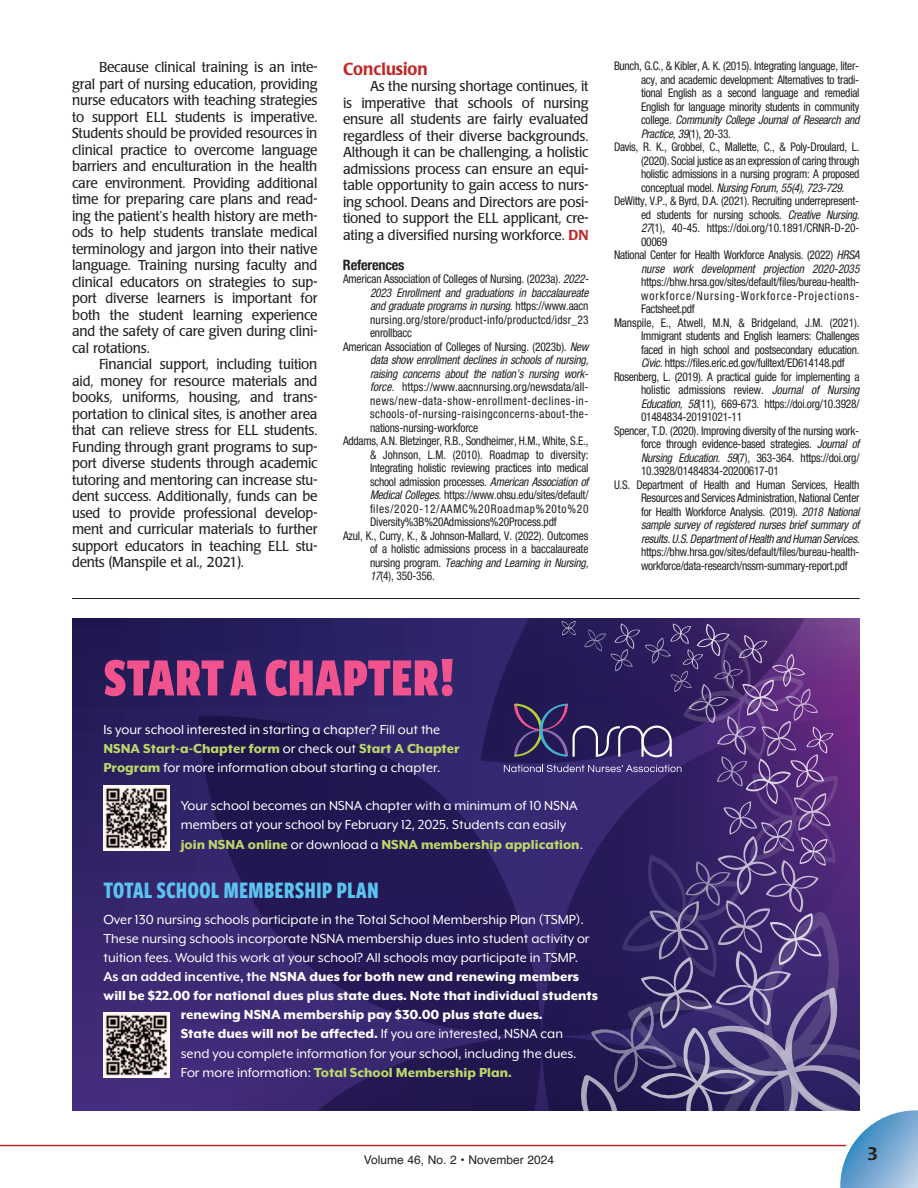
<style>
.page{position:relative;width:918px;height:1188px;background:#fff}
.page>*{position:absolute;margin:0;border:0;box-sizing:border-box;transform-origin:0 0}
.t1{font:900 56.1px "Freight Sans Cmp Pro";color:#f0538d}
.t2{font:700 24.6px "Freight Sans Cmp Pro";color:#5bc3ef}
.t3{font:500 18px "Poppl Laudatio";color:#231f20}
.t4{font:500 17.25px "Poppl Laudatio";color:#c02625;scale:.95 1}
.t5{font:15px/19.2px "Mr Eaves XL Mod OT";color:#fff}
.t6{font:800 15px "Mr Eaves XL Mod OT";color:#fff}
.t7{font:800 15px "Mr Eaves XL Mod OT";color:#bbd76a}
.t8{font:14.25px/16.5px "Poppl Laudatio";letter-spacing:-.01em;color:#231f20;text-align:justify;scale:.95 1}
.t9{font:700 condensed 14.25px "Helvetica Neue";letter-spacing:-.015em;color:#231f20}
.t10{font:condensed 12px/13.5px "Helvetica Neue LT Std";letter-spacing:-.025em;color:#231f20;text-align:justify;scale:.95 1}
.t11{font:12px "Helvetica";color:#231f20}
.s1{font-weight:500;color:#c02625}
.s2{font-style:italic}
.s3{font-weight:800;color:#bbd76a}
.s4{font-weight:700}
.s5{font-weight:400}
.s6{font-weight:400;color:#fff}
</style>
<div class="page">
<hr style="left:0;top:1145px;width:846px;height:1px;background:#c02625">
<hr style="left:72px;top:598px;width:788px;height:1px;background:#231f20">
<div style="left:72px;top:618px;width:787px;height:492px;background:linear-gradient(to bottom,#1e1952,#492f80)"></div>
<svg style="left:480px;top:618px;width:373px;height:3px"></svg>
<svg style="left:198px;top:716px;width:13px;height:320px;background:#332469"></svg>
<img style="left:104px;top:1013px;width:65px;height:65px">
<img style="left:104px;top:786px;width:65px;height:65px">
<svg style="left:211px;top:621px;width:707px;height:567px"></svg>
<p class="t8" style="left:72px;top:61px;width:260px;text-indent:27px">Because clinical training is an inte&shy;gral part of nursing education, providing nurse educators with teaching strategies to support ELL students is imperative.<br>Students should be provided resources in clinical practice to overcome language barriers and enculturation in the health care environment. Providing additional time for preparing care plans and read&shy;ing the patient’s health history are meth&shy;ods to help students translate medical terminology and jargon into their native language. Training nursing faculty and clinical educators on strategies to sup&shy;port diverse learners is important for both the student learning experience and the safety of care given during clini&shy;cal rotations.</p>
<p class="t8" style="left:72px;top:358px;width:260px;text-indent:27px">Financial support, including tuition aid, money for resource materials and books, uniforms, housing, and trans&shy;portation to clinical sites, is another area that can relieve stress for ELL students.<br>Funding through grant programs to sup&shy;port diverse students through academic tutoring and mentoring can increase stu&shy;dent success. Additionally, funds can be used to provide professional develop&shy;ment and curricular materials to further support educators in teaching ELL stu&shy;dents (Manspile et al., 2021).</p>
<p class="t4" style="left:343px;top:61px;width:91px">Conclusion</p>
<p class="t8" style="left:343px;top:79px;width:260px;text-indent:27px">As the nursing shortage continues, it is imperative that schools of nursing ensure all students are fairly evaluated regardless of their diverse backgrounds.<br>Although it can be challenging, a holistic admissions process can ensure an equi&shy;table opportunity to gain access to nurs&shy;ing school. Deans and Directors are posi&shy;tioned to support the ELL applicant, cre&shy;ating a diversified nursing workforce. <span class="s1">DN</span></p>
<p class="t9" style="left:343px;top:256px;width:63px">References</p>
<p class="t10" style="left:370px;top:273px;width:232px;text-indent:-27px">American Association of Colleges of Nursing. (2023a). <span class="s2">2022- 2023 Enrollment and graduations in baccalaureate and graduate programs in nursing.</span> https://www.aacn nursing.org/store/product-info/productcd/idsr_23 enrollbacc</p>
<p class="t10" style="left:370px;top:341px;width:232px;text-indent:-27px">American Association of Colleges of Nursing. (2023b). <span class="s2">New data show enrollment declines in schools of nursing, raising concerns about the nation’s nursing work&shy;force.</span> https://www.aacnnursing.org/newsdata/all&shy;news/new-data-show-enrollment-declines-in&shy;schools-of-nursing-raisingconcerns-about-the&shy;nations-nursing-workforce</p>
<p class="t10" style="left:370px;top:435px;width:232px;text-indent:-27px">Addams, A.N. Bletzinger, R.B., Sondheimer, H.M., White, S.E., &amp; Johnson, L.M. (2010). Roadmap to diversity:<br>Integrating holistic reviewing practices into medical school admission processes. <span class="s2">American Association of Medical Colleges.</span> https://www.ohsu.edu/sites/default/ files/2020-12/AAMC%20Roadmap%20to%20<br>Diversity%3B%20Admissions%20Process.pdf</p>
<p class="t10" style="left:370px;top:530px;width:231px;text-indent:-27px">Azul, K., Curry, K., &amp; Johnson-Mallard, V. (2022). Outcomes of a holistic admissions process in a baccalaureate nursing program. <span class="s2">Teaching and Learning in Nursing, 17</span>(4), 350-356.</p>
<p class="t10" style="left:641px;top:60px;width:231px;text-indent:-27px">Bunch, G.C., &amp; Kibler, A. K. (2015). Integrating language, liter&shy;acy, and academic development: Alternatives to tradi&shy;tional English as a second language and remedial English for language minority students in community college. <span class="s2">Community College Journal of Research and Practice, 39</span>(1), 20-33.</p>
<p class="t10" style="left:641px;top:141px;width:232px;text-indent:-27px">Davis, R. K., Grobbel, C., Mallette, C., &amp; Poly-Droulard, L. (2020). Social justice as an expression of caring through holistic admissions in a nursing program: A proposed conceptual model. <span class="s2">Nursing Forum, 55(4), 723-729.</span></p>
<p class="t10" style="left:641px;top:195px;width:232px;text-indent:-27px">DeWitty, V.P., &amp; Byrd, D.A. (2021). Recruiting underrepresent&shy;ed students for nursing schools. <span class="s2">Creative Nursing.<br>27</span>(1), 40-45. https://doi.org/10.1891/CRNR-D-20- 00069</p>
<p class="t10" style="left:641px;top:249px;width:232px;text-indent:-27px">National Center for Health Workforce Analysis. (2022) <span class="s2">HRSA nurse work development projection 2020-2035 </span>https://bhw.hrsa.gov/sites/default/files/bureau-health&shy;workforce/Nursing-Workforce-Projections-Factsheet.pdf</p>
<p class="t10" style="left:641px;top:317px;width:232px;text-indent:-27px">Manspile, E., Atwell, M.N, &amp; Bridgeland, J.M. (2021).<br>Immigrant students and English learners: Challenges faced in high school and postsecondary education.<br><span class="s2">Civic.</span> https://files.eric.ed.gov/fulltext/ED614148.pdf</p>
<p class="t10" style="left:641px;top:371px;width:231px;text-indent:-27px">Rosenberg, L. (2019). A practical guide for implementing a holistic admissions review. <span class="s2">Journal of Nursing Education, 58</span>(11), 669-673. https://doi.org/10.3928/ 01484834-20191021-11</p>
<p class="t10" style="left:641px;top:425px;width:232px;text-indent:-27px">Spencer, T.D. (2020). Improving diversity of the nursing work&shy;force through evidence-based strategies. <span class="s2">Journal of Nursing Education. 59</span>(7), 363-364. https://doi.org/ 10.3928/01484834-20200617-01</p>
<p class="t10" style="left:641px;top:479px;width:232px;text-indent:-27px">U.S. Department of Health and Human Services, Health Resources and Services Administration, National Center for Health Workforce Analysis. (2019). <span class="s2">2018 National sample survey of registered nurses brief summary of results. U.S. Department of Health and Human Services. </span>https://bhw.hrsa.gov/sites/default/files/bureau-health&shy;workforce/data-research/nssrn-summary-report.pdf</p>
<p class="t1" style="left:103px;top:643px;width:353px">START A CHAPTER!</p>
<p class="t5" style="left:103px;top:721px;width:358px">Is your school interested in starting a chapter? Fill out the<br><span class="s3">NSNA Start-a-Chapter form</span> or check out <span class="s3">Start A Chapter<br>Program</span> for more information about starting a chapter.</p>
<p class="t5" style="left:181px;top:798px;width:404px">Your school becomes an NSNA chapter with a minimum of 10 NSNA members at your school by February 12, 2025. Students can easily <span class="s3">join NSNA online</span> or download a <span class="s3">NSNA membership application</span>.</p>
<p class="t2" style="left:103px;top:875px;width:277px">TOTAL SCHOOL MEMBERSHIP PLAN</p>
<p class="t5" style="left:103px;top:911px;width:482px">Over 130 nursing schools participate in the Total School Membership Plan (TSMP).</p>
<p class="t5" style="left:103px;top:930px;width:488px">These nursing schools incorporate NSNA membership dues into student activity or</p>
<p class="t5" style="left:103px;top:949px;width:476px">tuition fees. Would this work at your school? All schools may participate in TSMP.</p>
<p class="t6" style="left:103px;top:972px;width:477px"><span class="s4">As an added incentive, the</span> NSNA dues for both new and renewing members</p>
<p class="t6" style="left:103px;top:991px;width:496px">will be $22.00 for national dues plus state dues. Note that individual students</p>
<p class="t6" style="left:181px;top:1010px;width:363px">renewing NSNA membership pay $30.00 plus state dues.</p>
<p class="t6" style="left:181px;top:1029px;width:384px">State dues will not be affected. <span class="s5">If you are interested, NSNA can</span></p>
<p class="t5" style="left:181px;top:1045px;width:397px">send you complete information for your school, including the dues.</p>
<p class="t7" style="left:181px;top:1067px;width:333px"><span class="s6">For more information:</span> Total School Membership Plan.</p>
<p class="t11" style="left:364px;top:1155px;width:192px">Volume 46, No. 2 • November 2024</p>
<p class="t3" style="left:867px;top:1147px;width:12px">3</p>
</div>
